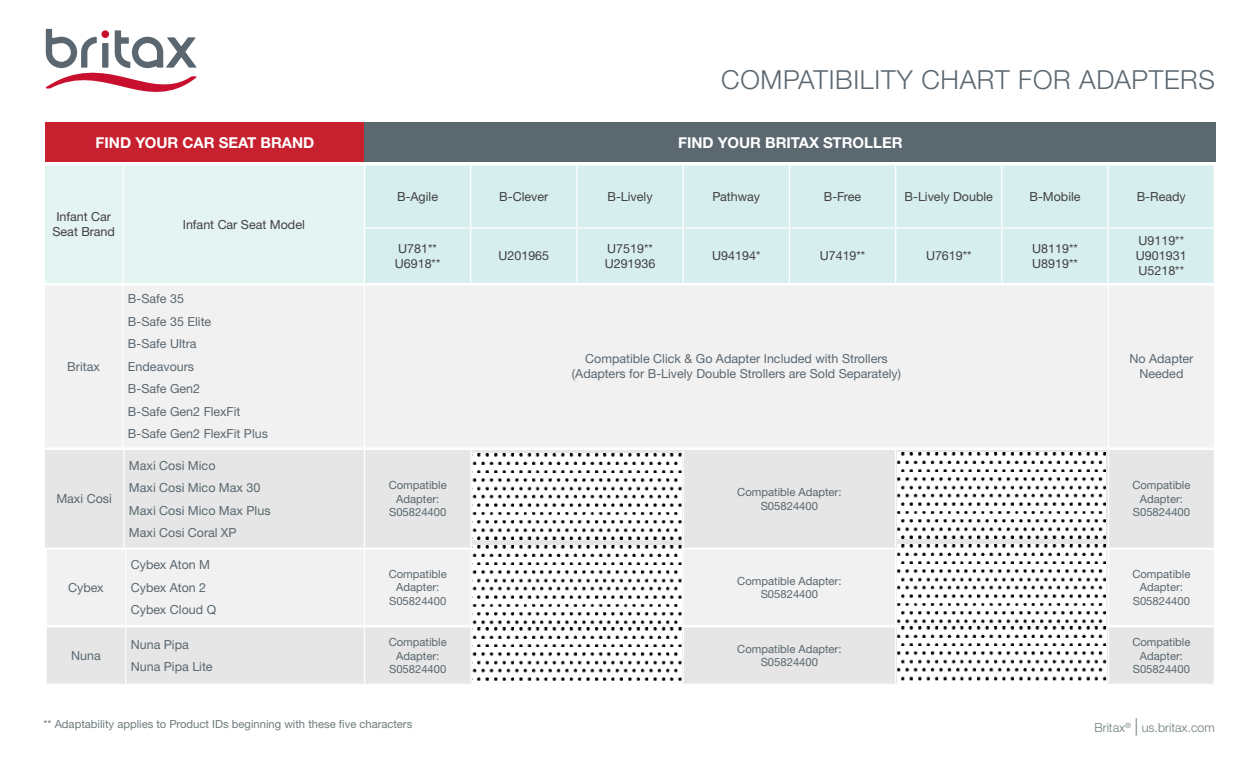
<style>
.page{position:relative;width:1260px;height:765px;background:#fff}
.page>*{position:absolute;margin:0;border:0;box-sizing:border-box;transform-origin:0 0}
.t1{font:300 26.25px "Helvetica Neue LTW1 G";letter-spacing:.025em;color:#5b6770}
.t2{font:700 15px "Helvetica Neue LTW1 G";color:#fff}
.t3{font:12.5px/22.5px "Helvetica Neue LTW1 G";color:#5b6770}
.t4{font:12.5px/15px "Helvetica Neue LTW1 G";color:#414042}
.t5{font:300 12.5px "Helvetica Neue LTW1 G";color:#6d7c7c}
.t6{font:11.25px/13.5px "Helvetica Neue LTW1 G";color:#5b6770;text-align:center}
.t7{font:11.25px "Helvetica Neue LTW1 G";color:#6d7c7c}
.s1{font-size:17.5px}
</style>
<div class="page">
<div style="left:46px;top:122px;width:319px;height:40px;background:#c7202f"></div>
<div style="left:365px;top:122px;width:851px;height:40px;background:#5b6870"></div>
<div style="left:45px;top:165px;width:319px;height:118px;background:#e4f4f2"></div>
<div style="left:365px;top:165px;width:849px;height:118px;background:#d6eeed"></div>
<hr style="left:576px;top:229px;width:2px;height:54px;background:#fff">
<hr style="left:577px;top:227px;width:106px;height:2px;background:#fff">
<hr style="left:789px;top:227px;width:107px;height:2px;background:#fff">
<hr style="left:896px;top:227px;width:106px;height:2px;background:#fff">
<hr style="left:1002px;top:227px;width:106px;height:2px;background:#fff">
<hr style="left:1108px;top:227px;width:107px;height:2px;background:#fff">
<hr style="left:683px;top:165px;width:1px;height:62px;background:#fff">
<hr style="left:789px;top:165px;width:1px;height:62px;background:#fff">
<hr style="left:683px;top:227px;width:106px;height:2px;background:#fff">
<hr style="left:683px;top:229px;width:1px;height:54px;background:#fff">
<hr style="left:789px;top:229px;width:1px;height:54px;background:#fff">
<hr style="left:895px;top:165px;width:1px;height:62px;background:#fff">
<hr style="left:895px;top:229px;width:1px;height:54px;background:#fff">
<hr style="left:1001px;top:165px;width:2px;height:62px;background:#fff">
<hr style="left:1108px;top:165px;width:1px;height:62px;background:#fff">
<hr style="left:1001px;top:229px;width:2px;height:54px;background:#fff">
<hr style="left:1108px;top:229px;width:1px;height:54px;background:#fff">
<hr style="left:364px;top:227px;width:107px;height:2px;background:#fff">
<hr style="left:470px;top:229px;width:1px;height:54px;background:#fff">
<hr style="left:470px;top:165px;width:1px;height:62px;background:#fff">
<hr style="left:576px;top:165px;width:2px;height:62px;background:#fff">
<hr style="left:471px;top:227px;width:106px;height:2px;background:#fff">
<hr style="left:123px;top:165px;width:1px;height:63px;background:#fff">
<hr style="left:123px;top:228px;width:1px;height:55px;background:#fff">
<svg style="left:46px;top:29px;width:151px;height:63px"></svg>
<div style="left:45px;top:286px;width:1169px;height:161px;background:#f1f1f1"></div>
<hr style="left:122px;top:285px;width:2px;height:163px;background:#fff">
<hr style="left:364px;top:285px;width:1px;height:163px;background:#fff">
<hr style="left:1108px;top:285px;width:1px;height:163px;background:#fff">
<div style="left:45px;top:450px;width:1169px;height:98px;background:#e5e6e5"></div>
<hr style="left:123px;top:450px;width:2px;height:98px;background:#fff">
<hr style="left:364px;top:450px;width:1px;height:98px;background:#fff">
<hr style="left:470px;top:450px;width:2px;height:98px;background:#fff">
<hr style="left:683px;top:450px;width:1px;height:98px;background:#fff">
<hr style="left:895px;top:450px;width:1px;height:98px;background:#fff">
<hr style="left:1108px;top:450px;width:1px;height:98px;background:#fff">
<div style="left:47px;top:550px;width:1167px;height:75px;background:#f1f1f1"></div>
<hr style="left:125px;top:550px;width:1px;height:75px;background:#fff">
<hr style="left:364px;top:550px;width:1px;height:75px;background:#fff">
<hr style="left:470px;top:550px;width:2px;height:75px;background:#fff">
<hr style="left:683px;top:550px;width:1px;height:75px;background:#fff">
<hr style="left:895px;top:550px;width:1px;height:75px;background:#fff">
<hr style="left:1108px;top:550px;width:1px;height:75px;background:#fff">
<div style="left:47px;top:627px;width:1167px;height:57px;background:#e5e6e5"></div>
<hr style="left:125px;top:627px;width:1px;height:57px;background:#fff">
<hr style="left:364px;top:627px;width:1px;height:57px;background:#fff">
<hr style="left:470px;top:627px;width:2px;height:57px;background:#fff">
<hr style="left:683px;top:627px;width:1px;height:57px;background:#fff">
<hr style="left:895px;top:627px;width:1px;height:57px;background:#fff">
<hr style="left:1108px;top:627px;width:1px;height:57px;background:#fff">
<img style="left:897px;top:453px;width:209px;height:86px">
<img style="left:897px;top:545px;width:209px;height:79px">
<img style="left:897px;top:627px;width:210px;height:56px">
<img style="left:472px;top:453px;width:209px;height:87px">
<img style="left:472px;top:545px;width:209px;height:79px">
<img style="left:472px;top:627px;width:210px;height:57px">
<h1 class="t1" style="left:721px;top:64px;width:495px">COMPATIBILITY CHART FOR ADAPTERS</h1>
<p class="t2" style="left:96px;top:133px;width:220px">FIND YOUR CAR SEAT BRAND</p>
<p class="t2" style="left:678px;top:133px;width:226px">FIND YOUR BRITAX STROLLER</p>
<p class="t4" style="left:52px;top:209px;width:64px;text-align:center">Infant Car<br>Seat Brand</p>
<p class="t4" style="left:183px;top:217px;width:124px">Infant Car Seat Model</p>
<p class="t3" style="left:67px;top:355px;width:34px">Britax</p>
<p class="t3" style="left:56px;top:488px;width:57px">Maxi Cosi</p>
<p class="t3" style="left:128px;top:288px;width:142px">B-Safe 35<br>B-Safe 35 Elite<br>B-Safe Ultra<br>Endeavours<br>B-Safe Gen2<br>B-Safe Gen2 FlexFit<br>B-Safe Gen2 FlexFit Plus</p>
<p class="t3" style="left:129px;top:454px;width:143px">Maxi Cosi Mico<br>Maxi Cosi Mico Max 30<br>Maxi Cosi Mico Max Plus<br>Maxi Cosi Coral XP</p>
<p class="t4" style="left:397px;top:189px;width:42px">B-Agile</p>
<p class="t4" style="left:499px;top:189px;width:51px">B-Clever</p>
<p class="t4" style="left:608px;top:189px;width:47px">B-Lively</p>
<p class="t4" style="left:712px;top:189px;width:49px">Pathway</p>
<p class="t4" style="left:824px;top:189px;width:39px">B-Free</p>
<p class="t4" style="left:905px;top:189px;width:90px">B-Lively Double</p>
<p class="t4" style="left:1029px;top:189px;width:53px">B-Mobile</p>
<p class="t4" style="left:1137px;top:189px;width:51px">B-Ready</p>
<p class="t4" style="left:395px;top:241px;width:47px">U781**<br>U6918**</p>
<p class="t4" style="left:499px;top:248px;width:52px">U201965</p>
<p class="t4" style="left:605px;top:241px;width:52px">U7519**<br>U291936</p>
<p class="t4" style="left:712px;top:248px;width:50px">U94194*</p>
<p class="t4" style="left:820px;top:248px;width:47px">U7419**</p>
<p class="t4" style="left:926px;top:248px;width:47px">U7619**</p>
<p class="t4" style="left:1032px;top:241px;width:47px">U8119**<br>U8919**</p>
<p class="t4" style="left:1136px;top:233px;width:52px">U9119**<br>U901931<br>U5218**</p>
<p class="t3" style="left:572px;top:351px;width:330px;line-height:15px;text-align:center">Compatible Click &amp; Go Adapter Included with Strollers (Adapters for B-Lively Double Strollers are Sold Separately)</p>
<p class="t3" style="left:1129px;top:351px;width:65px;line-height:15px;text-align:center">No Adapter<br>Needed</p>
<p class="t6" style="left:389px;top:479px;width:60px">Compatible<br>Adapter:<br>S05824400</p>
<p class="t6" style="left:737px;top:485px;width:106px">Compatible Adapter:<br>S05824400</p>
<p class="t6" style="left:1132px;top:479px;width:60px">Compatible<br>Adapter:<br>S05824400</p>
<p class="t3" style="left:68px;top:576px;width:37px">Cybex</p>
<p class="t3" style="left:131px;top:554px;width:87px">Cybex Aton M<br>Cybex Aton 2<br>Cybex Cloud Q</p>
<p class="t6" style="left:389px;top:567px;width:60px">Compatible<br>Adapter:<br>S05824400</p>
<p class="t6" style="left:737px;top:574px;width:106px">Compatible Adapter:<br>S05824400</p>
<p class="t6" style="left:1132px;top:567px;width:60px">Compatible<br>Adapter:<br>S05824400</p>
<p class="t3" style="left:71px;top:644px;width:31px">Nuna</p>
<p class="t3" style="left:131px;top:633px;width:83px">Nuna Pipa<br>Nuna Pipa Lite</p>
<p class="t6" style="left:389px;top:635px;width:60px">Compatible<br>Adapter:<br>S05824400</p>
<p class="t6" style="left:737px;top:642px;width:106px">Compatible Adapter:<br>S05824400</p>
<p class="t6" style="left:1132px;top:635px;width:60px">Compatible<br>Adapter:<br>S05824400</p>
<p class="t7" style="left:44px;top:717px;width:370px">** Adaptability applies to Product IDs beginning with these five characters</p>
<p class="t5" style="left:1094px;top:720px;width:122px">Britax<sup>®</sup> <span class="s1">|</span> us.britax.com</p>
</div>
